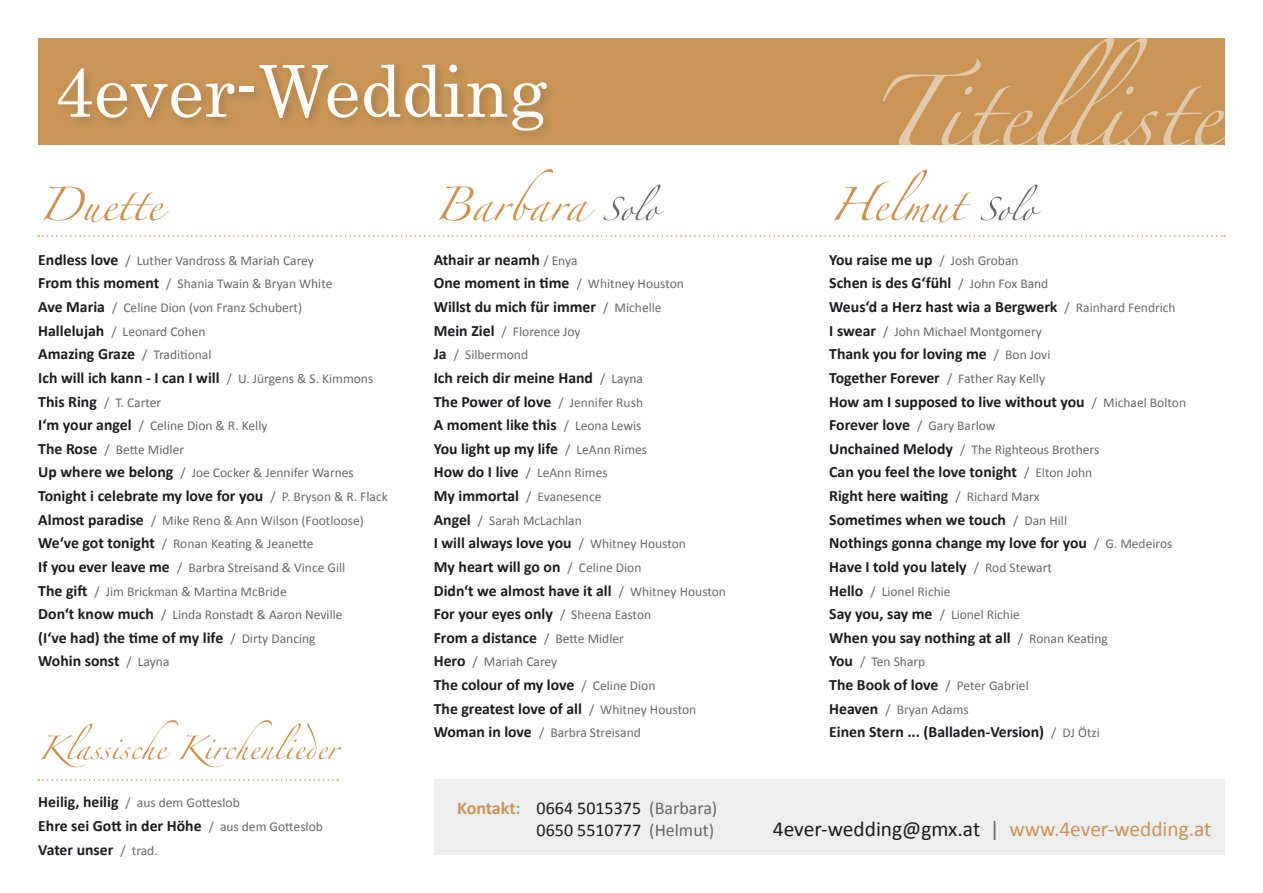
<style>
.page{position:relative;width:1263px;height:893px;background:#fff}
.page>*{position:absolute;margin:0;border:0;box-sizing:border-box;transform-origin:0 0}
.t1{font:71.55px "Century";color:#fff}
.t2{font:21.45px "Calibri";color:#1b1c20}
.t3{font:18px/21.6px "Calibri";color:#1b1c20;text-align:right}
.t4{font:700 15.75px/23.7px "Calibri";color:#1b1c20}
.t5{font:13.5px/23.7px "Calibri";color:#68676c}
.s1{font-weight:700;font-size:15.75px;color:#1b1c20}
.s2{font-weight:400;font-size:13.5px;color:#68676c}
.s3{font-weight:700;color:#c99557}
.s4{color:#68676c}
.s5{color:#c99557}
</style>
<div class="page">
<svg style="left:43px;top:186px;width:126px;height:36px"></svg>
<svg style="left:41px;top:720px;width:300px;height:47px"></svg>
<svg style="left:603px;top:185px;width:61px;height:35px"></svg>
<svg style="left:439px;top:169px;width:156px;height:53px"></svg>
<svg style="left:980px;top:185px;width:61px;height:35px"></svg>
<svg style="left:834px;top:169px;width:137px;height:53px"></svg>
<div style="left:38px;top:38px;width:1187px;height:107px;background:#c99557"></div>
<div style="left:434px;top:779px;width:791px;height:76px;background:#eceeef"></div>
<div style="left:53px;top:60px;width:506px;height:82px;background:#1b1c20;opacity:.2"></div>
<svg style="left:883px;top:38px;width:342px;height:107px"></svg>
<svg style="left:38px;top:235px;width:1187px;height:2px"></svg>
<svg style="left:38px;top:779px;width:300px;height:2px"></svg>
<h1 class="t1" style="left:54px;top:31px;width:494px">4ever-Wedding</h1>
<p class="t5" style="left:38px;top:248px;width:296px"><span class="s1">Endless love</span> / Luther Vandross &amp; Mariah Carey <span class="s1">From this moment</span> / Shania Twain &amp; Bryan White <span class="s1">Ave Maria</span> / Celine Dion (von Franz Schubert)<br><span class="s1">Hallelujah</span> / Leonard Cohen</p>
<p class="t4" style="left:38px;top:342px;width:337px">Amazing Graze <span class="s2">/ Traditional<br></span>Ich will ich kann - I can I will <span class="s2">/ U. Jürgens &amp; S. Kimmons</span></p>
<p class="t5" style="left:38px;top:390px;width:317px"><span class="s1">This Ring</span> / T. Carter<br><span class="s1">I‘m your angel</span> / Celine Dion &amp; R. Kelly<br><span class="s1">The Rose</span> / Bette Midler<br><span class="s1">Up where we belong</span> / Joe Cocker &amp; Jennifer Warnes</p>
<p class="t4" style="left:38px;top:484px;width:351px">Tonight i celebrate my love for you <span class="s2">/ P. Bryson &amp; R. Flack</span></p>
<p class="t5" style="left:38px;top:508px;width:327px"><span class="s1">Almost paradise</span> / Mike Reno &amp; Ann Wilson (Footloose)<br><span class="s1">We‘ve got tonight</span> / Ronan Keating &amp; Jeanette<br><span class="s1">If you ever leave me</span> / Barbra Streisand &amp; Vince Gill <span class="s1">The gift</span> / Jim Brickman &amp; Martina McBride<br><span class="s1">Don‘t know much</span> / Linda Ronstadt &amp; Aaron Neville</p>
<p class="t4" style="left:38px;top:626px;width:279px">(I‘ve had) the time of my life <span class="s2">/ Dirty Dancing<br></span>Wohin sonst <span class="s2">/ Layna</span></p>
<p class="t5" style="left:38px;top:791px;width:203px"><span class="s1">Heilig, heilig</span> / aus dem Gotteslob</p>
<p class="t4" style="left:38px;top:814px;width:286px">Ehre sei Gott in der Höhe <span class="s2">/ aus dem Gotteslob<br></span>Vater unser <span class="s2">/ trad.</span></p>
<p class="t4" style="left:434px;top:248px;width:252px">Athair ar neamh <span class="s2">/ Enya<br></span>One moment in time <span class="s2">/ Whitney Houston<br></span>Willst du mich für immer <span class="s2">/ Michelle</span></p>
<p class="t5" style="left:434px;top:319px;width:148px"><span class="s1">Mein Ziel</span> / Florence Joy<br><span class="s1">Ja</span> / Silbermond</p>
<p class="t4" style="left:434px;top:366px;width:215px">Ich reich dir meine Hand <span class="s2">/ Layna<br></span>The Power of love <span class="s2">/ Jennifer Rush<br></span>A moment like this <span class="s2">/ Leona Lewis<br></span>You light up my life <span class="s2">/ LeAnn Rimes</span></p>
<p class="t5" style="left:434px;top:461px;width:175px"><span class="s1">How do I live</span> / LeAnn Rimes<br><span class="s1">My immortal</span> / Evanesence<br><span class="s1">Angel</span> / Sarah McLachlan</p>
<p class="t4" style="left:434px;top:531px;width:294px">I will always love you <span class="s2">/ Whitney Houston<br></span>My heart will go on <span class="s2">/ Celine Dion<br></span>Didn‘t we almost have it all <span class="s2">/ Whitney Houston </span>For your eyes only <span class="s2">/ Sheena Easton<br></span>From a distance <span class="s2">/ Bette Midler</span></p>
<p class="t5" style="left:434px;top:650px;width:125px"><span class="s1">Hero</span> / Mariah Carey</p>
<p class="t4" style="left:434px;top:673px;width:264px">The colour of my love <span class="s2">/ Celine Dion<br></span>The greatest love of all <span class="s2">/ Whitney Houston</span></p>
<p class="t5" style="left:434px;top:721px;width:209px"><span class="s1">Woman in love</span> / Barbra Streisand</p>
<p class="t3" style="left:457px;top:798px;width:262px"><span class="s3">Kontakt:</span> 0664 5015375 <span class="s4">(Barbara)<br></span>0650 5510777 <span class="s4">(Helmut)</span></p>
<p class="t4" style="left:829px;top:248px;width:348px">You raise me up <span class="s2">/ Josh Groban<br></span>Schen is des G‘fühl <span class="s2">/ John Fox Band<br></span>Weus‘d a Herz hast wia a Bergwerk <span class="s2">/ Rainhard Fendrich</span></p>
<p class="t5" style="left:829px;top:319px;width:214px"><span class="s1">I swear</span> / John Michael Montgomery</p>
<p class="t4" style="left:829px;top:342px;width:358px">Thank you for loving me <span class="s2">/ Bon Jovi<br></span>Together Forever <span class="s2">/ Father Ray Kelly<br></span>How am I supposed to live without you <span class="s2">/ Michael Bolton </span>Forever love <span class="s2">/ Gary Barlow</span></p>
<p class="t5" style="left:829px;top:437px;width:272px"><span class="s1">Unchained Melody</span> / The Righteous Brothers</p>
<p class="t4" style="left:829px;top:460px;width:345px">Can you feel the love tonight <span class="s2">/ Elton John<br></span>Right here waiting <span class="s2">/ Richard Marx<br></span>Sometimes when we touch <span class="s2">/ Dan Hill<br></span>Nothings gonna change my love for you <span class="s2">/ G. Medeiros </span>Have I told you lately <span class="s2">/ Rod Stewart</span></p>
<p class="t5" style="left:829px;top:579px;width:192px"><span class="s1">Hello</span> / Lionel Richie<br><span class="s1">Say you, say me</span> / Lionel Richie</p>
<p class="t4" style="left:829px;top:626px;width:280px">When you say nothing at all <span class="s2">/ Ronan Keating</span></p>
<p class="t5" style="left:829px;top:650px;width:98px"><span class="s1">You</span> / Ten Sharp</p>
<p class="t4" style="left:829px;top:673px;width:201px">The Book of love <span class="s2">/ Peter Gabriel</span></p>
<p class="t5" style="left:829px;top:697px;width:141px"><span class="s1">Heaven</span> / Bryan Adams</p>
<p class="t4" style="left:829px;top:720px;width:272px">Einen Stern ... (Balladen-Version) <span class="s2">/ DJ Ötzi</span></p>
<h2 class="t2" style="left:773px;top:815px;width:440px">4ever-wedding@gmx.at <span class="s4">|</span> <span class="s5">www.4ever-wedding.at</span></h2>
</div>
